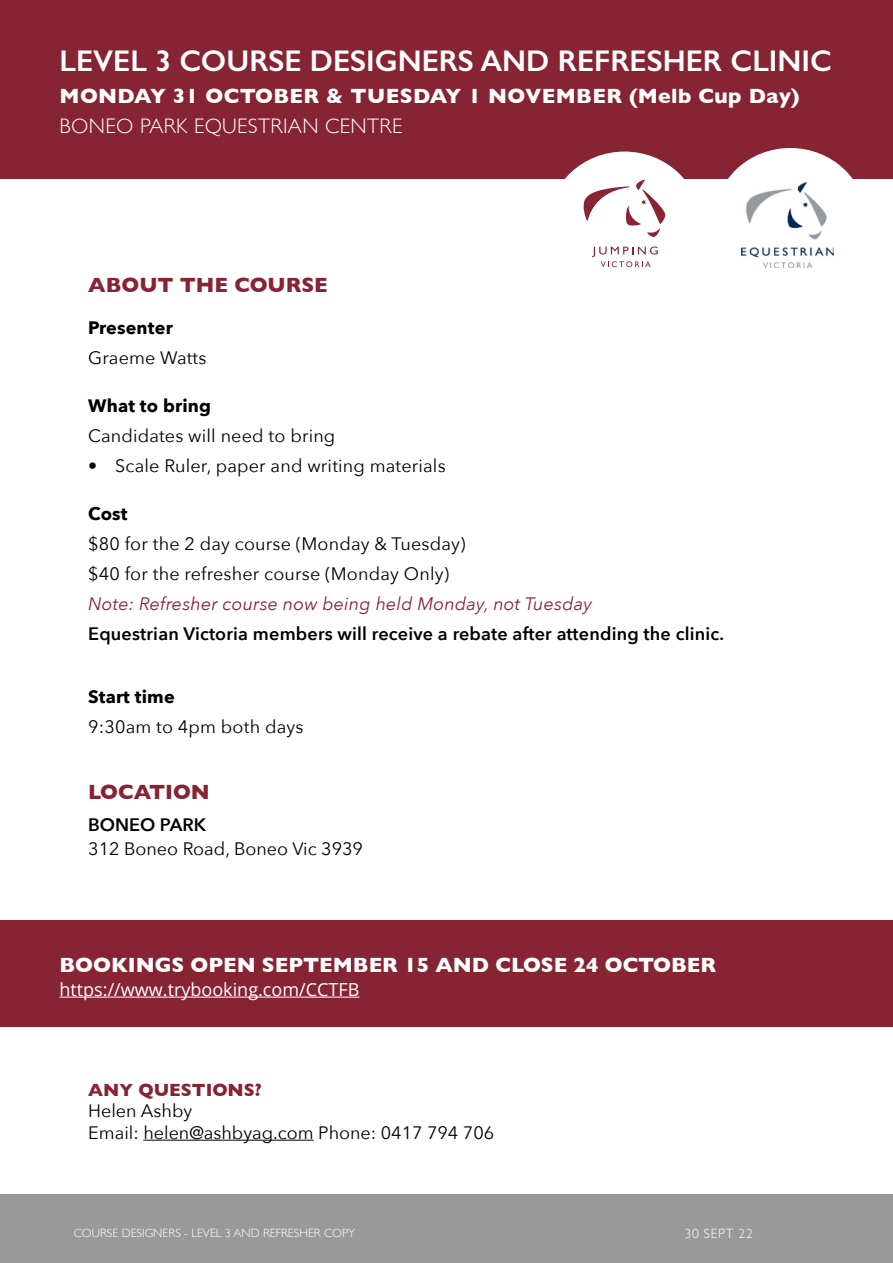
<style>
.page{position:relative;width:893px;height:1263px;background:#fff}
.page>*{position:absolute;margin:0;border:0;box-sizing:border-box;transform-origin:0 0}
.t1{font:600 30px "Gill Sans";color:#fff}
.t2{font:700 21px "Gill Sans";letter-spacing:.02em;color:#fff}
.t3{font:700 21px "Gill Sans";color:#fff}
.t4{font:300 21px "Gill Sans";letter-spacing:.02em;color:#fff}
.t5{font:700 21px "Gill Sans";color:#872434}
.t6{font:18px/21.6px "Avenir Next";letter-spacing:.01em;color:#000}
.t7{font:600 18px "Avenir Next";letter-spacing:.01em;color:#000}
.t8{font:italic 18px "Avenir Next";letter-spacing:.01em;color:#872434}
.t9{font:700 18px "Avenir Next";letter-spacing:.01em;color:#000}
.t10{font:18px "Open Sans";color:#fff}
.t11{font:700 18px "Gill Sans";color:#872434}
.t12{font:300 13.5px "Gill Sans";letter-spacing:.05em;color:#fff}
.t13{font:300 12px "Gill Sans";color:#fff}
</style>
<div class="page">
<div style="left:0;top:1195px;width:893px;height:68px;background:#9a999a"></div>
<div style="left:0;top:0;width:892px;height:179px;background:#872434"></div>
<div style="left:0;top:921px;width:893px;height:106px;background:#872434"></div>
<hr style="left:60px;top:997px;width:299px;height:1px;background:#fff">
<hr style="left:143px;top:1140px;width:171px;height:1px;background:#000">
<div style="left:549px;top:152px;width:151px;height:143px;background:#fff;border-radius:50%"></div>
<svg style="left:584px;top:179px;width:81px;height:58px"></svg>
<svg style="left:592px;top:246px;width:66px;height:21px"></svg>
<div style="left:714px;top:148px;width:152px;height:144px;background:#fff;border-radius:50%"></div>
<img style="left:741px;top:182px;width:92px;height:85px">
<h1 class="t1" style="left:60px;top:42px;width:774px">LEVEL 3 COURSE DESIGNERS AND REFRESHER CLINIC</h1>
<p class="t2" style="left:60px;top:79px;width:742px">MONDAY 31 OCTOBER &amp; TUESDAY 1 NOVEMBER (Melb Cup Day)</p>
<p class="t4" style="left:60px;top:109px;width:28px">BONEO</p>
<p class="t4" style="left:140px;top:109px;width:131px">PARK EQUESTRIAN</p>
<p class="t4" style="left:325px;top:109px;width:28px">CENTRE</p>
<p class="t5" style="left:88px;top:268px;width:241px">ABOUT THE COURSE</p>
<p class="t9" style="left:88px;top:312px;width:86px">Presenter</p>
<p class="t6" style="left:88px;top:346px;width:120px">Graeme Watts</p>
<p class="t9" style="left:88px;top:390px;width:124px">What to bring</p>
<p class="t6" style="left:88px;top:424px;width:249px">Candidates will need to bring</p>
<p class="t6" style="left:88px;top:454px;width:359px">• Scale Ruler, paper and writing materials</p>
<p class="t9" style="left:88px;top:498px;width:41px">Cost</p>
<p class="t6" style="left:88px;top:528px;width:379px;line-height:30px">$80 for the 2 day course (Monday &amp; Tuesday) $40 for the refresher course (Monday Only)</p>
<p class="t8" style="left:88px;top:589px;width:505px">Note: Refresher course now being held Monday, not Tuesday</p>
<p class="t7" style="left:88px;top:618px;width:637px">Equestrian Victoria members will receive a rebate after attending the clinic.</p>
<p class="t9" style="left:88px;top:681px;width:88px">Start time</p>
<p class="t6" style="left:88px;top:715px;width:217px">9:30am to 4pm both days</p>
<p class="t5" style="left:88px;top:775px;width:123px">LOCATION</p>
<p class="t7" style="left:88px;top:809px;width:120px">BONEO PARK</p>
<p class="t6" style="left:88px;top:837px;width:276px">312 Boneo Road, Boneo Vic 3939</p>
<p class="t3" style="left:60px;top:949px;width:658px">BOOKINGS OPEN SEPTEMBER 15 AND CLOSE 24 OCTOBER</p>
<p class="t10" style="left:60px;top:977px;width:301px">https://www.trybooking.com/CCTFB</p>
<p class="t11" style="left:88px;top:1075px;width:175px">ANY QUESTIONS?</p>
<p class="t6" style="left:88px;top:1099px;width:407px">Helen Ashby<br>Email: helen@ashbyag.com Phone: 0417 794 706</p>
<p class="t13" style="left:74px;top:1223px;width:283px">COURSE DESIGNERS - LEVEL 3 AND REFRESHER COPY</p>
<p class="t12" style="left:685px;top:1223px;width:70px">30 SEPT 22</p>
</div>
